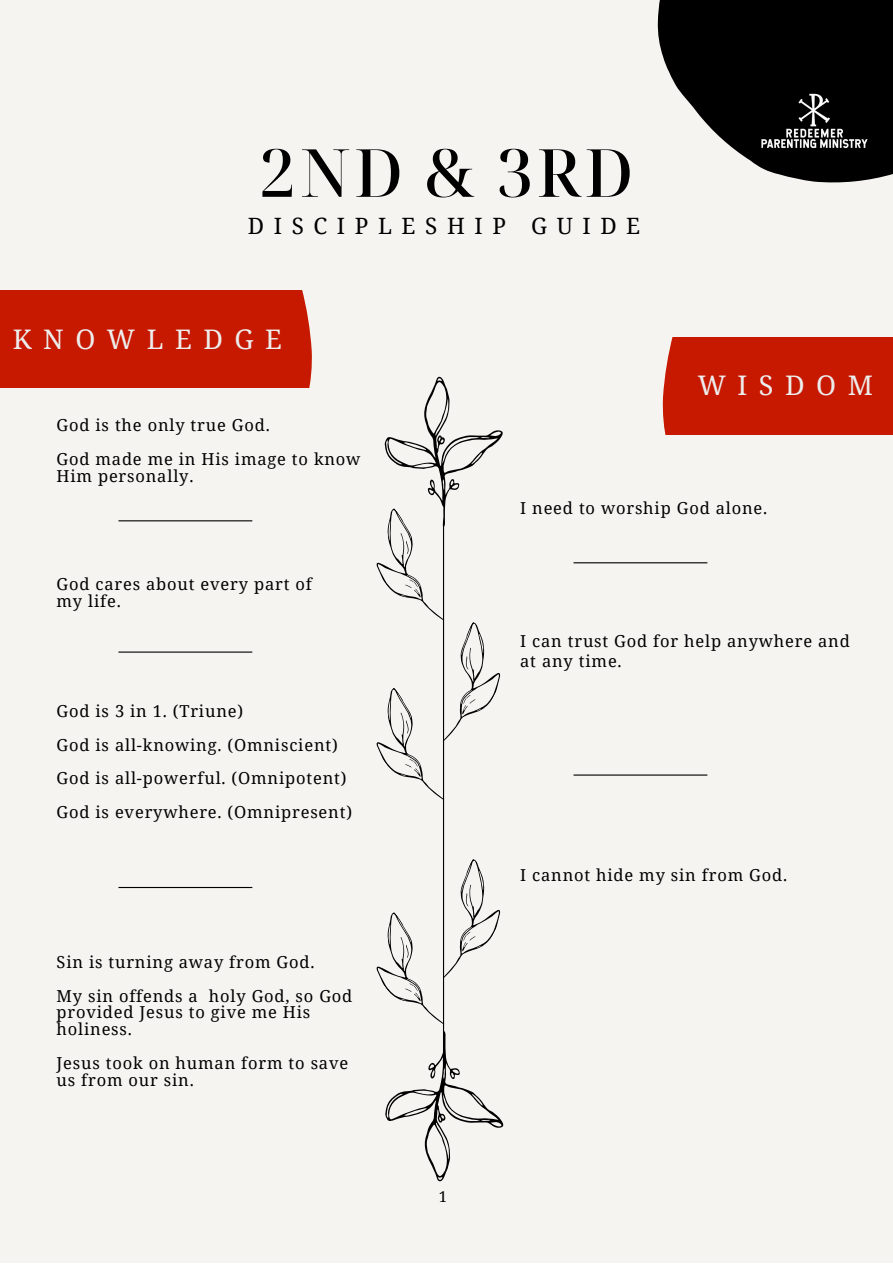
<style>
.page{position:relative;width:893px;height:1264px;background:#fff}
.page>*{position:absolute;margin:0;border:0;box-sizing:border-box;transform-origin:0 0}
.t1{font:500 66.3px "Noto Serif Display";letter-spacing:.05em;color:#000}
.t2{font:27px "Noto Serif";letter-spacing:.425em;color:#ededed}
.t3{font:22.5px "Noto Serif";letter-spacing:.425em;color:#000}
.t4{font:16.5px/33.8px "Noto Serif";letter-spacing:.05em;color:#000}
.t5{font:15px "Noto Serif";color:#000}
</style>
<div class="page">
<div style="left:0;top:0;width:892px;height:1262px;background:#f6f4f1"></div>
<hr style="left:443px;top:525px;width:1px;height:533px;background:#000">
<svg style="left:376px;top:376px;width:127px;height:439px"></svg>
<svg style="left:376px;top:858px;width:128px;height:323px"></svg>
<svg style="left:657px;top:0;width:235px;height:183px"></svg>
<div style="left:0;top:291px;width:312px;height:96px;background:#c71900"></div>
<div style="left:662px;top:337px;width:230px;height:97px;background:#c71900"></div>
<img style="left:749px;top:69px;width:130px;height:104px">
<hr style="left:118px;top:520px;width:134px;height:1px;background:#000">
<hr style="left:573px;top:562px;width:134px;height:1px;background:#000">
<hr style="left:118px;top:651px;width:134px;height:1px;background:#000">
<hr style="left:573px;top:774px;width:134px;height:1px;background:#000">
<hr style="left:118px;top:887px;width:134px;height:1px;background:#000">
<h1 class="t1" style="left:259px;top:126px;width:375px">2ND &amp; 3RD</h1>
<h3 class="t3" style="left:248px;top:210px;width:394px">DISCIPLESHIP GUIDE</h3>
<h2 class="t2" style="left:13px;top:320px;width:271px">KNOWLEDGE</h2>
<p class="t4" style="left:57px;top:408px;width:305px">God is the only true God.<br>God made me in His image to know</p>
<p class="t4" style="left:57px;top:459px;width:138px">Him personally.</p>
<p class="t4" style="left:57px;top:575px;width:257px;line-height:16.8px">God cares about every part of my life.</p>
<p class="t4" style="left:57px;top:693px;width:297px">God is 3 in 1. (Triune)<br>God is all-knowing. (Omniscient)<br>God is all-powerful. (Omnipotent)<br>God is everywhere. (Omnipresent)</p>
<p class="t4" style="left:57px;top:944px;width:297px">Sin is turning away from God.<br>My sin offends a holy God, so God</p>
<p class="t4" style="left:57px;top:1003px;width:255px;line-height:16.8px">provided Jesus to give me His holiness.</p>
<p class="t4" style="left:57px;top:1054px;width:293px;line-height:16.8px">Jesus took on human form to save us from our sin.</p>
<h2 class="t2" style="left:697px;top:366px;width:177px">WISDOM</h2>
<p class="t4" style="left:520px;top:491px;width:248px">I need to worship God alone.</p>
<p class="t4" style="left:520px;top:630px;width:331px;line-height:20.2px">I can trust God for help anywhere and at any time.</p>
<p class="t4" style="left:520px;top:857px;width:268px">I cannot hide my sin from God.</p>
<p class="t5" style="left:439px;top:1185px;width:10px">1</p>
</div>
